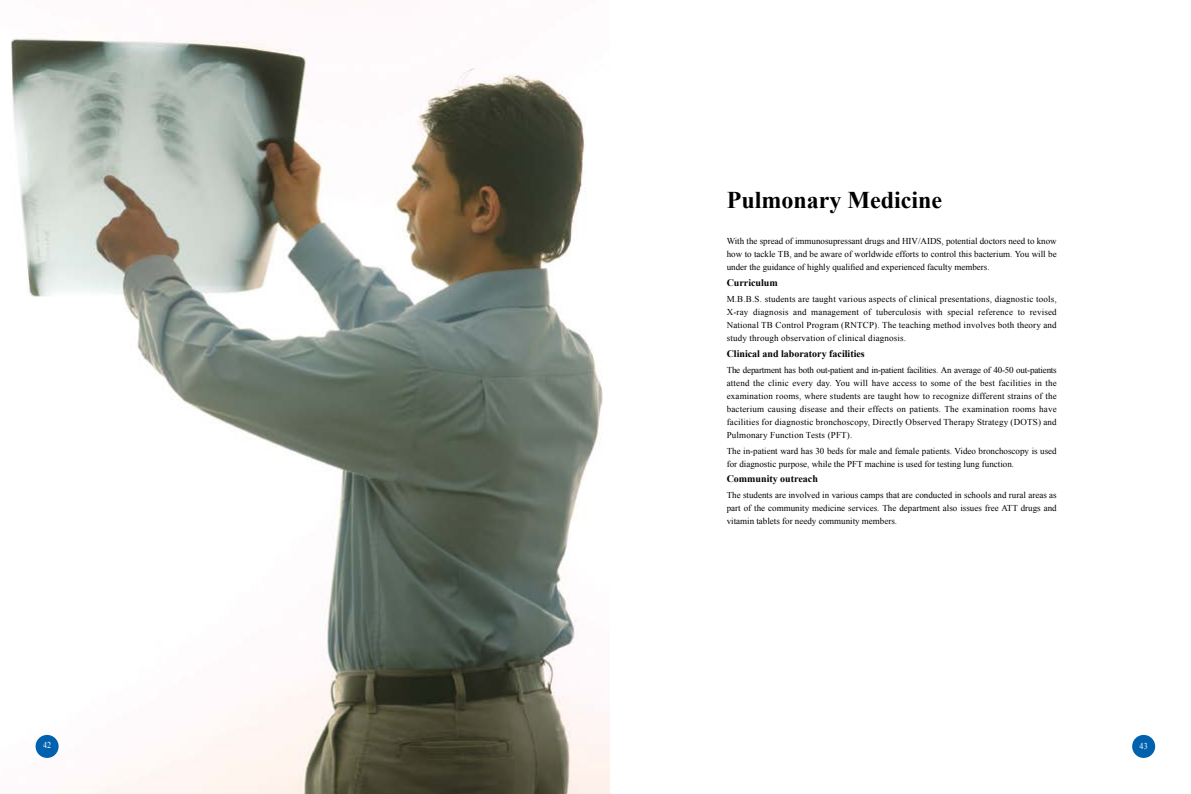
<style>
.page{position:relative;width:1191px;height:794px;background:#fff}
.page>*{position:absolute;margin:0;border:0;box-sizing:border-box;transform-origin:0 0}
.t1{font:700 24px "Times New Roman";color:#000}
.t2{font:700 10px "Times New Roman";color:#000}
.t3{font:9px/13px "Times New Roman";color:#000;text-align:justify}
.t4{font:9px "Times New Roman";color:#fff;scale:.9 1}
</style>
<div class="page">
<img style="left:10px;top:38px;width:599px;height:756px">
<div style="left:1132px;top:735px;width:23px;height:23px;background:#0061af;border-radius:50%"></div>
<div style="left:36px;top:735px;width:23px;height:23px;background:#0061af;border-radius:50%"></div>
<h1 class="t1" style="left:726px;top:182px;width:217px">Pulmonary Medicine</h1>
<p class="t3" style="left:726px;top:234px;width:331px">With the spread of immunosupressant drugs and HIV/AIDS, potential doctors need to know how to tackle TB, and be aware of worldwide efforts to control this bacterium. You will be under the guidance of highly qualified and experienced faculty members.</p>
<p class="t2" style="left:726px;top:275px;width:53px">Curriculum</p>
<p class="t3" style="left:726px;top:292px;width:331px">M.B.B.S. students are taught various aspects of clinical presentations, diagnostic tools, X-ray diagnosis and management of tuberculosis with special reference to revised National TB Control Program (RNTCP). The teaching method involves both theory and study through observation of clinical diagnosis.</p>
<p class="t2" style="left:726px;top:346px;width:140px">Clinical and laboratory facilities</p>
<p class="t3" style="left:726px;top:363px;width:332px">The department has both out-patient and in-patient facilities. An average of 40-50 out-patients attend the clinic every day. You will have access to some of the best facilities in the examination rooms, where students are taught how to recognize different strains of the bacterium causing disease and their effects on patients. The examination rooms have facilities for diagnostic bronchoscopy, Directly Observed Therapy Strategy (DOTS) and Pulmonary Function Tests (PFT).</p>
<p class="t3" style="left:726px;top:444px;width:331px">The in-patient ward has 30 beds for male and female patients. Video bronchoscopy is used for diagnostic purpose, while the PFT machine is used for testing lung function.</p>
<p class="t2" style="left:726px;top:472px;width:93px">Community outreach</p>
<p class="t3" style="left:726px;top:488px;width:331px">The students are involved in various camps that are conducted in schools and rural areas as part of the community medicine services. The department also issues free ATT drugs and vitamin tablets for needy community members.</p>
<p class="t4" style="left:43px;top:738px;width:11px">42</p>
<p class="t4" style="left:1139px;top:739px;width:11px">43</p>
</div>
